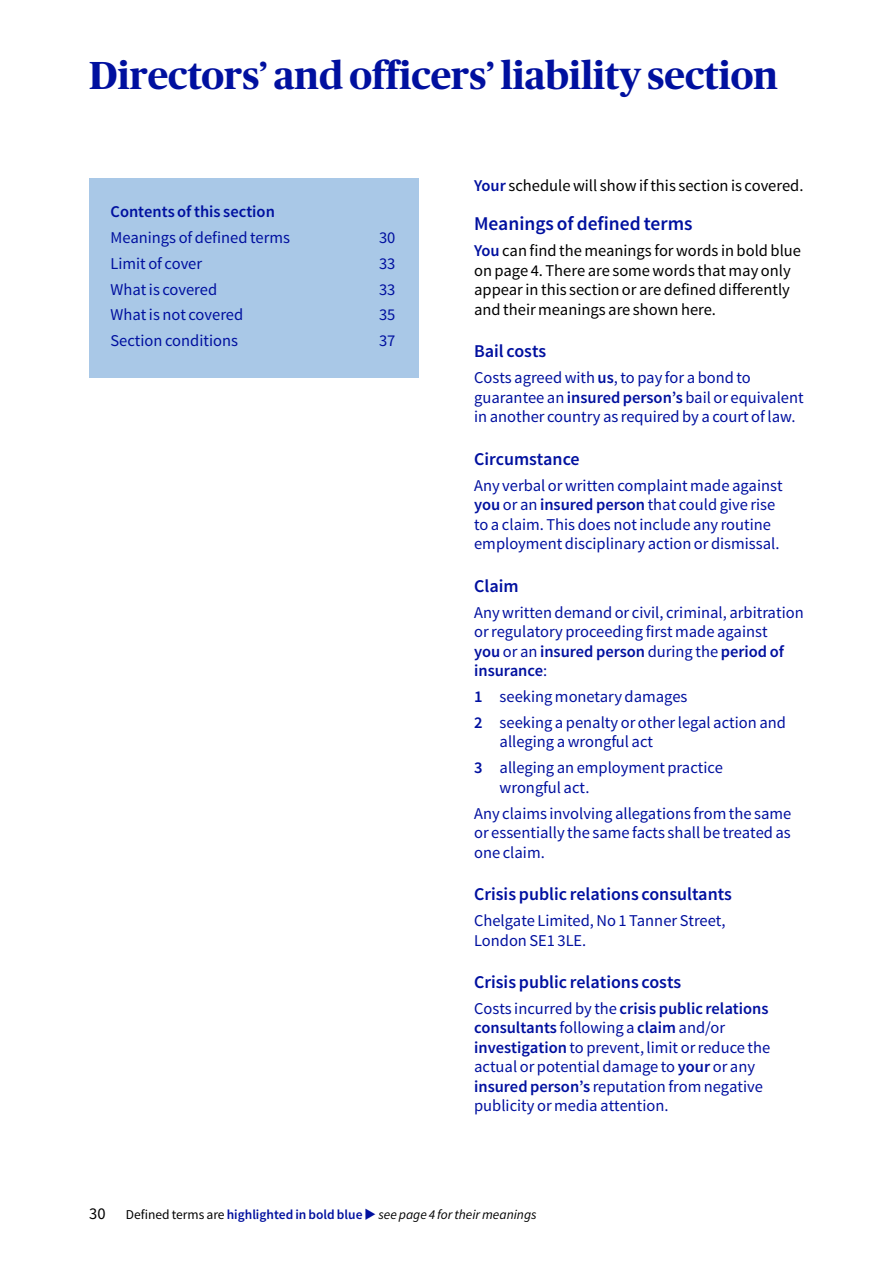
<style>
.page{position:relative;width:893px;height:1263px;background:#fff}
.page>*{position:absolute;margin:0;border:0;box-sizing:border-box;transform-origin:0 0}
.t1{font:700 39px "Publico Headline";color:#00109f}
.t2{font:600 19.5px "Source Sans Pro";color:#00109f}
.t3{font:600 18px "Source Sans Pro";color:#00109f}
.t4{font:16.5px/19.5px "Source Sans Pro";color:#00109f}
.t5{font:16.5px/19.5px "Source Sans Pro";color:#000}
.t6{font:600 16.5px "Source Sans Pro";color:#00109f}
.t7{font:italic 13.5px "Source Sans Pro";color:#000}
.s1{font-weight:600;color:#00109f}
.s2{font-weight:600}
.s3{font-style:normal;font-size:16.5px}
.s4{font-style:normal}
.s5{font-weight:600;font-style:normal;color:#00109f}
.s6{color:#00109f}
</style>
<div class="page">
<div style="left:89px;top:179px;width:330px;height:199px;background:#a9c8e7"></div>
<h1 class="t1" style="left:89px;top:47px;width:690px">Directors’ and officers’ liability section</h1>
<p class="t6" style="left:111px;top:201px;width:166px">Contents of this section</p>
<p class="t4" style="left:111px;top:228px;width:181px">Meanings of defined terms</p>
<p class="t4" style="left:379px;top:228px;width:18px">30</p>
<p class="t4" style="left:111px;top:254px;width:93px">Limit of cover</p>
<p class="t4" style="left:379px;top:254px;width:18px">33</p>
<p class="t4" style="left:111px;top:280px;width:108px">What is covered</p>
<p class="t4" style="left:379px;top:280px;width:18px">33</p>
<p class="t4" style="left:111px;top:305px;width:134px">What is not covered</p>
<p class="t4" style="left:379px;top:305px;width:18px">35</p>
<p class="t4" style="left:111px;top:331px;width:129px">Section conditions</p>
<p class="t4" style="left:379px;top:331px;width:18px">37</p>
<p class="t5" style="left:474px;top:176px;width:331px"><span class="s1">Your</span> schedule will show if this section is covered.</p>
<p class="t2" style="left:474px;top:212px;width:220px">Meanings of defined terms</p>
<p class="t5" style="left:474px;top:241px;width:328px"><span class="s1">You</span> can find the meanings for words in bold blue on page 4. There are some words that may only appear in this section or are defined differently and their meanings are shown here.</p>
<p class="t3" style="left:474px;top:340px;width:74px">Bail costs</p>
<p class="t4" style="left:474px;top:368px;width:331px">Costs agreed with <span class="s2">us</span>, to pay for a bond to guarantee an <span class="s2">insured person’s</span> bail or equivalent in another country as required by a court of law.</p>
<p class="t3" style="left:474px;top:447px;width:107px">Circumstance</p>
<p class="t4" style="left:474px;top:476px;width:310px">Any verbal or written complaint made against <span class="s2">you</span> or an <span class="s2">insured person</span> that could give rise to a claim. This does not include any routine employment disciplinary action or dismissal.</p>
<p class="t3" style="left:474px;top:574px;width:46px">Claim</p>
<p class="t4" style="left:474px;top:603px;width:331px">Any written demand or civil, criminal, arbitration or regulatory proceeding first made against<br><span class="s2">you</span> or an <span class="s2">insured person</span> during the <span class="s2">period of insurance</span>:</p>
<p class="t4" style="left:474px;top:684px;width:313px;line-height:25.8px"><span class="s2">1</span> seeking monetary damages<br><span class="s2">2</span> seeking a penalty or other legal action and</p>
<p class="t4" style="left:474px;top:729px;width:250px;line-height:25.8px;text-indent:26px">alleging a wrongful act<br><span class="s2">3</span> alleging an employment practice</p>
<p class="t4" style="left:474px;top:775px;width:319px;line-height:25.8px;text-indent:26px">wrongful act.<br>Any claims involving allegations from the same</p>
<p class="t4" style="left:474px;top:823px;width:318px">or essentially the same facts shall be treated as one claim.</p>
<p class="t3" style="left:474px;top:883px;width:259px">Crisis public relations consultants</p>
<p class="t4" style="left:474px;top:911px;width:253px">Chelgate Limited, No 1 Tanner Street,<br>London SE1 3LE.</p>
<p class="t3" style="left:474px;top:971px;width:209px">Crisis public relations costs</p>
<p class="t4" style="left:474px;top:999px;width:298px">Costs incurred by the <span class="s2">crisis public relations consultants</span> following a <span class="s2">claim</span> and/or <span class="s2">investigation</span> to prevent, limit or reduce the actual or potential damage to <span class="s2">your</span> or any <span class="s2">insured person’s</span> reputation from negative publicity or media attention.</p>
<p class="t7" style="left:89px;top:1206px;width:449px"><span class="s3">30</span> <span class="s4">Defined terms are</span> <span class="s5">highlighted in bold blue</span> <span class="s6">◆</span> see page 4 for their meanings</p>
</div>
